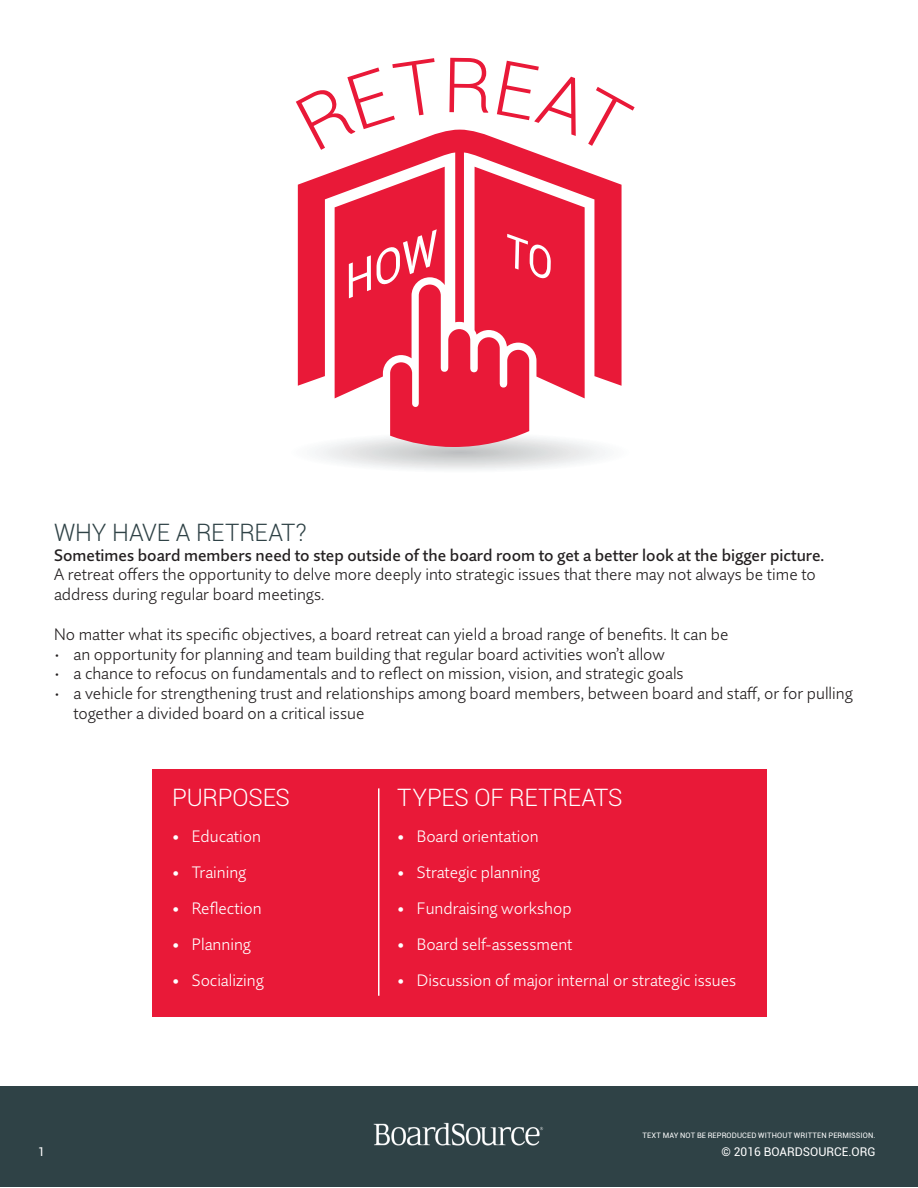
<style>
.page{position:relative;width:918px;height:1188px;background:#fff}
.page>*{position:absolute;margin:0;border:0;box-sizing:border-box;transform-origin:0 0}
.t1{font:300 24px "Roboto";letter-spacing:-.015em;color:#fff}
.t2{font:300 24px "Roboto";letter-spacing:-.005em;color:#2f4246}
.t3{font:300 16.5px/19.8px "Quire Sans Pro";color:#231f20}
.t4{font:300 16.5px "Quire Sans Pro";color:#fff}
.t5{font:12px "Roboto";color:#fff}
.t6{font:7.5px "Roboto";letter-spacing:.015em;color:#fff}
.s1{font-weight:500}
.s2{font-weight:800}
</style>
<div class="page">
<div style="left:0;top:1087px;width:918px;height:100px;background:#2f4246"></div>
<img style="left:374px;top:1122px;width:170px;height:24px">
<svg style="left:346px;top:130px;width:227px;height:37px;fill:#e91938"></svg>
<svg style="left:297px;top:167px;width:325px;height:303px"></svg>
<div style="left:152px;top:770px;width:614px;height:247px;background:#e91938"></div>
<hr style="left:378px;top:788px;width:2px;height:208px;background:#fff">
<svg style="left:346px;top:130px;width:96px;height:20px"></svg>
<svg style="left:497px;top:130px;width:76px;height:25px"></svg>
<p class="t2" style="left:54px;top:516px;width:254px">WHY HAVE A RETREAT?</p>
<p class="t3" style="left:54px;top:545px;width:772px"><span class="s1">Sometimes board members need to step outside of the board room to get a better look at the bigger picture.<br></span>A retreat offers the opportunity to delve more deeply into strategic issues that there may not always be time to address during regular board meetings.</p>
<p class="t3" style="left:54px;top:624px;width:676px">No matter what its specific objectives, a board retreat can yield a broad range of benefits. It can be</p>
<p class="t3" style="left:54px;top:644px;width:613px">• an opportunity for planning and team building that regular board activities won’t allow</p>
<p class="t3" style="left:54px;top:663px;width:631px">• a chance to refocus on fundamentals and to reflect on mission, vision, and strategic goals</p>
<p class="t3" style="left:74px;top:683px;width:781px;text-indent:-20px">• a vehicle for strengthening trust and relationships among board members, between board and staff, or for pulling together a divided board on a critical issue</p>
<p class="t1" style="left:172px;top:781px;width:119px">PURPOSES</p>
<p class="t4" style="left:172px;top:826px;width:90px"><span class="s2">•</span> Education</p>
<p class="t4" style="left:172px;top:862px;width:76px"><span class="s2">•</span> Training</p>
<p class="t4" style="left:172px;top:898px;width:91px"><span class="s2">•</span> Reflection</p>
<p class="t4" style="left:172px;top:934px;width:80px"><span class="s2">•</span> Planning</p>
<p class="t4" style="left:172px;top:970px;width:93px"><span class="s2">•</span> Socializing</p>
<p class="t1" style="left:397px;top:781px;width:227px">TYPES OF RETREATS</p>
<p class="t4" style="left:397px;top:826px;width:143px"><span class="s2">•</span> Board orientation</p>
<p class="t4" style="left:397px;top:862px;width:144px"><span class="s2">•</span> Strategic planning</p>
<p class="t4" style="left:397px;top:898px;width:176px"><span class="s2">•</span> Fundraising workshop</p>
<p class="t4" style="left:397px;top:934px;width:177px"><span class="s2">•</span> Board self-assessment</p>
<p class="t4" style="left:397px;top:970px;width:341px"><span class="s2">•</span> Discussion of major internal or strategic issues</p>
<p class="t5" style="left:38px;top:1144px;width:8px">1</p>
<p class="t6" style="left:642px;top:1130px;width:235px">TEXT MAY NOT BE REPRODUCED WITHOUT WRITTEN PERMISSION.</p>
<p class="t5" style="left:721px;top:1143px;width:156px">© 2016 BOARDSOURCE.ORG</p>
</div>
